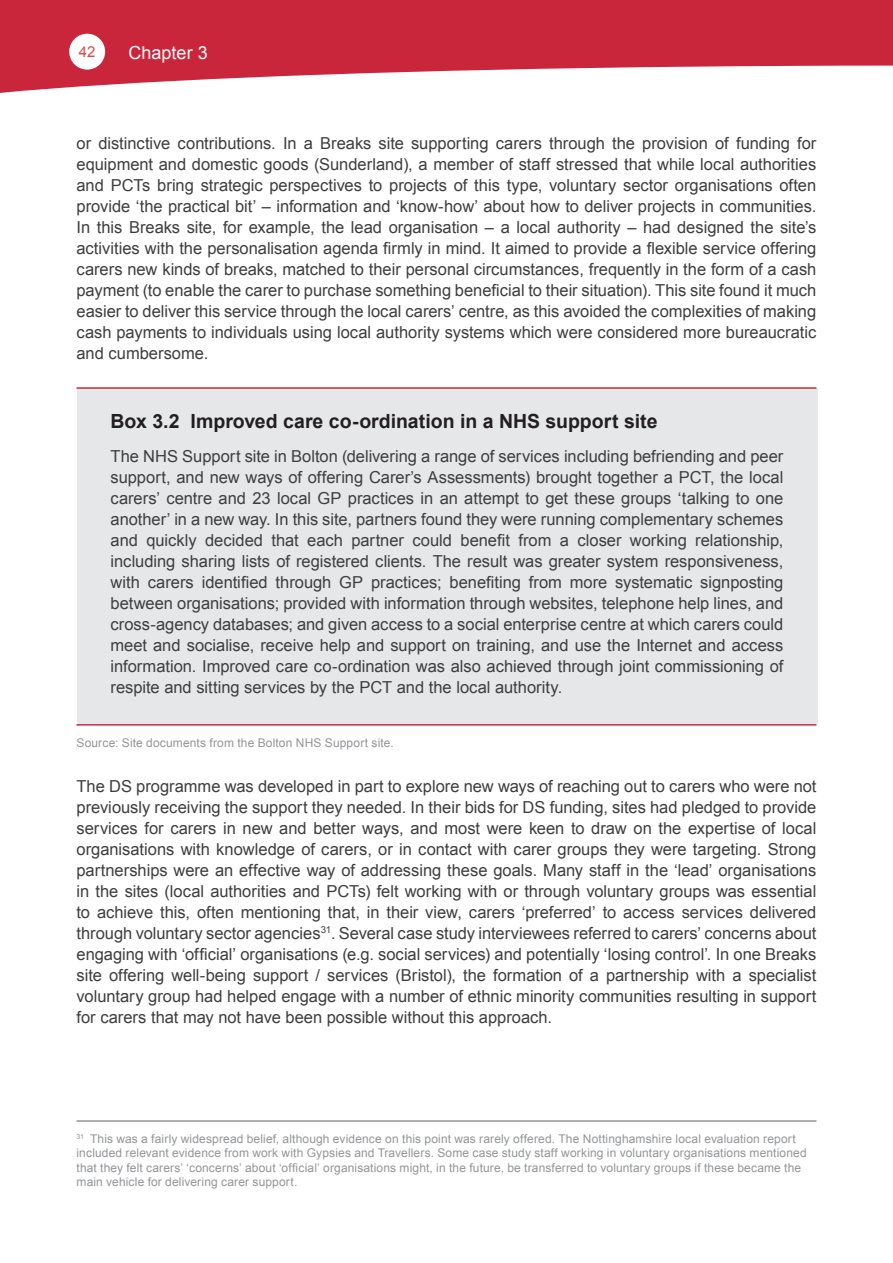
<style>
.page{position:relative;width:893px;height:1263px;background:#fff}
.page>*{position:absolute;margin:0;border:0;box-sizing:border-box;transform-origin:0 0}
.t1{font:700 19.5px "Arial";color:#231f20}
.t2{font:18px "Arial";color:#fff}
.t3{font:16.5px/21px "Arial";color:#3e3e3f;text-align:justify}
.t4{font:15px "Arial";color:#cf4e4e}
.t5{font:12px/14.4px "Arial";letter-spacing:.01em;color:#939598}
</style>
<div class="page">
<div style="left:0;top:0;width:893px;height:138px;background:#ca263b"></div>
<div style="left:69px;top:34px;width:36px;height:36px;background:#fff;border-radius:50%"></div>
<svg style="left:0;top:66px;width:893px;height:72px;background:#f9e8ea"></svg>
<div style="left:77px;top:388px;width:740px;height:336px;background:#e6e7e9"></div>
<hr style="left:77px;top:724px;width:739px;height:2px;background:#ca263b">
<hr style="left:77px;top:387px;width:739px;height:2px;background:#ca263b">
<hr style="left:77px;top:1120px;width:739px;height:2px;background:#939598">
<p class="t4" style="left:79px;top:42px;width:18px">42</p>
<p class="t2" style="left:129px;top:41px;width:81px">Chapter 3</p>
<p class="t3" style="left:77px;top:133px;width:741px">or distinctive contributions. In a Breaks site supporting carers through the provision of funding for equipment and domestic goods (Sunderland), a member of staff stressed that while local authorities and PCTs bring strategic perspectives to projects of this type, voluntary sector organisations often provide ‘the practical bit’ – information and ‘know-how’ about how to deliver projects in communities.<br>In this Breaks site, for example, the lead organisation – a local authority – had designed the site’s activities with the personalisation agenda firmly in mind. It aimed to provide a flexible service offering carers new kinds of breaks, matched to their personal circumstances, frequently in the form of a cash payment (to enable the carer to purchase something beneficial to their situation). This site found it much easier to deliver this service through the local carers’ centre, as this avoided the complexities of making cash payments to individuals using local authority systems which were considered more bureaucratic and cumbersome.</p>
<p class="t1" style="left:111px;top:408px;width:549px">Box 3.2 Improved care co-ordination in a NHS support site</p>
<p class="t3" style="left:111px;top:445px;width:674px">The NHS Support site in Bolton (delivering a range of services including befriending and peer support, and new ways of offering Carer’s Assessments) brought together a PCT, the local carers’ centre and 23 local GP practices in an attempt to get these groups ‘talking to one another’ in a new way. In this site, partners found they were running complementary schemes and quickly decided that each partner could benefit from a closer working relationship, including sharing lists of registered clients. The result was greater system responsiveness, with carers identified through GP practices; benefiting from more systematic signposting between organisations; provided with information through websites, telephone help lines, and cross-agency databases; and given access to a social enterprise centre at which carers could meet and socialise, receive help and support on training, and use the Internet and access information. Improved care co-ordination was also achieved through joint commissioning of respite and sitting services by the PCT and the local authority.</p>
<p class="t5" style="left:77px;top:735px;width:319px">Source: Site documents from the Bolton NHS Support site.</p>
<p class="t3" style="left:77px;top:776px;width:741px">The DS programme was developed in part to explore new ways of reaching out to carers who were not previously receiving the support they needed. In their bids for DS funding, sites had pledged to provide services for carers in new and better ways, and most were keen to draw on the expertise of local organisations with knowledge of carers, or in contact with carer groups they were targeting. Strong partnerships were an effective way of addressing these goals. Many staff in the ‘lead’ organisations in the sites (local authorities and PCTs) felt working with or through voluntary groups was essential to achieve this, often mentioning that, in their view, carers ‘preferred’ to access services delivered through voluntary sector agencies<sup>31</sup>. Several case study interviewees referred to carers’ concerns about engaging with ‘official’ organisations (e.g. social services) and potentially ‘losing control’. In one Breaks site offering well-being support / services (Bristol), the formation of a partnership with a specialist voluntary group had helped engage with a number of ethnic minority communities resulting in support for carers that may not have been possible without this approach.</p>
<p class="t5" style="left:77px;top:1132px;width:732px"><sup>31</sup> This was a fairly widespread belief, although evidence on this point was rarely offered. The Nottinghamshire local evaluation report included relevant evidence from work with Gypsies and Travellers. Some case study staff working in voluntary organisations mentioned that they felt carers’ ‘concerns’ about ‘official’ organisations might, in the future, be transferred to voluntary groups if these became the main vehicle for delivering carer support.</p>
</div>
